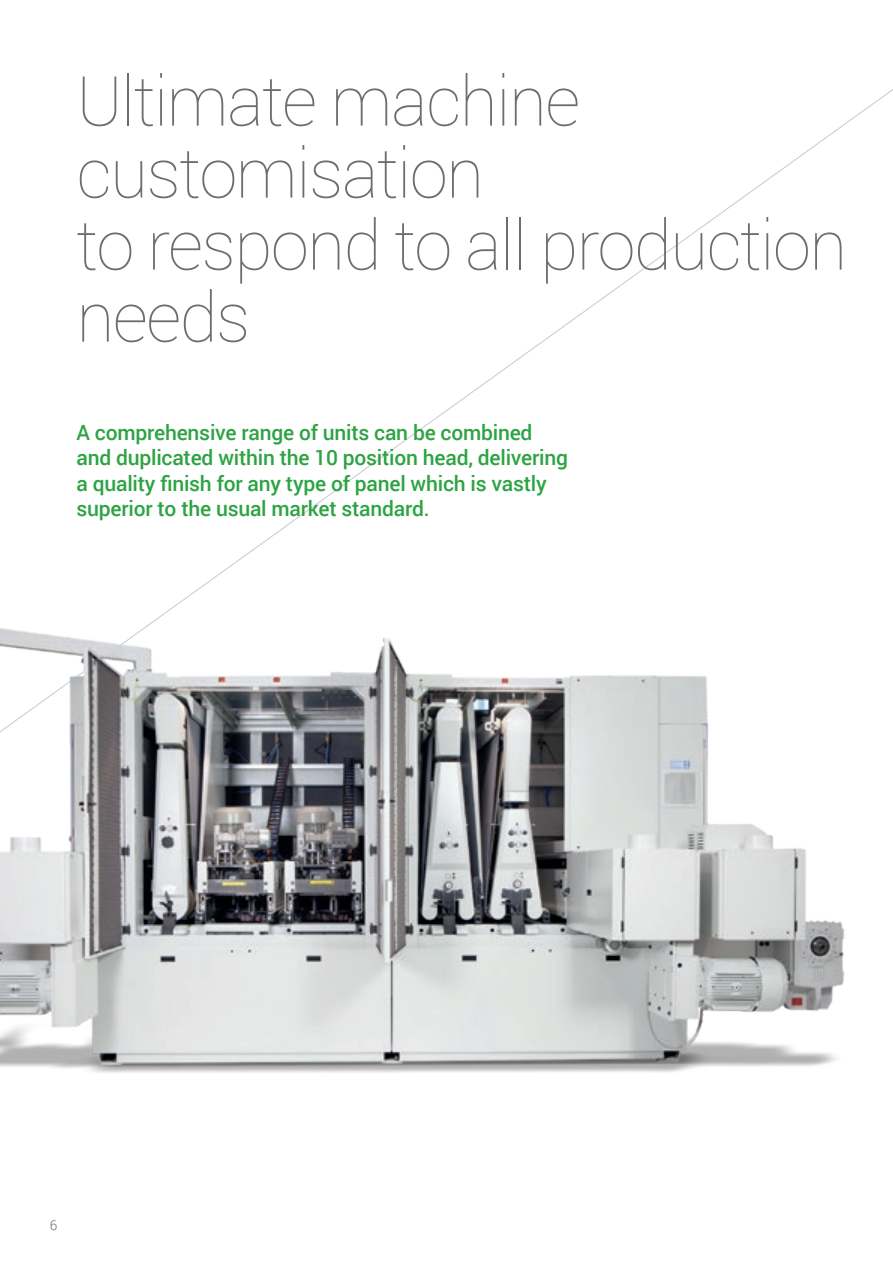
<style>
.page{position:relative;width:893px;height:1263px;background:#fff}
.page>*{position:absolute;margin:0;border:0;box-sizing:border-box;transform-origin:0 0}
.t1{font:100 69px/72px "Roboto";letter-spacing:-.02em;color:#6c6d70}
.t2{font:500 21px/25.2px "Roboto";letter-spacing:-.01em;color:#2da343}
.t3{font:300 13.5px "Roboto";color:#6c6d70}
</style>
<div class="page">
<img style="left:0;top:595px;width:845px;height:478px">
<p class="t1" style="left:77px;top:63px;width:772px">Ultimate machine customisation<br>to respond to all production needs</p>
<p class="t2" style="left:77px;top:419px;width:493px">A comprehensive range of units can be combined and duplicated within the 10 position head, delivering a quality finish for any type of panel which is vastly superior to the usual market standard.</p>
<p class="t3" style="left:50px;top:1215px;width:9px">6</p>
</div>
